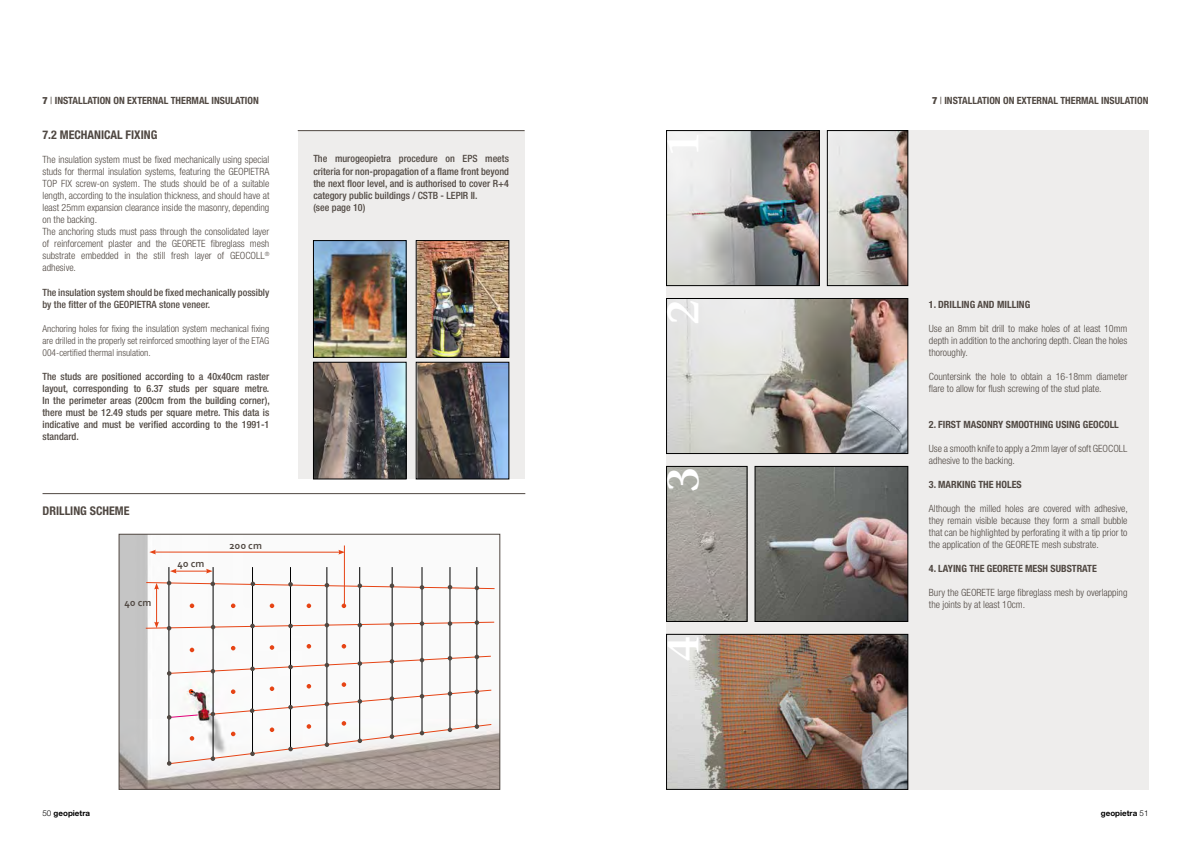
<style>
.page{position:relative;width:1191px;height:842px;background:#fff}
.page>*{position:absolute;margin:0;border:0;box-sizing:border-box;transform-origin:0 0}
.t1{font:600 43.7px "Stone Serif Std";color:#fff}
.t2{font:700 condensed 12px "Helvetica Neue LT Std";color:#504842}
.t3{font:700 10.5px "Corbel";letter-spacing:.01em;color:#504842}
.t4{font:300 condensed 10px/12px "Helvetica Neue LT Std";color:#504842}
.t5{font:500 condensed 10px/12px "Helvetica Neue LT Std";color:#504842}
.t6{font:700 condensed 10px "Helvetica Neue LT Std";color:#504842}
.t7{font:300 condensed 9.5px/12px "Helvetica Neue LT Std";color:#504842;text-align:justify}
.t8{font:700 8px "Helvetica Neue LT Std";color:#000}
.s1{font-weight:900}
.s2{font-weight:400}
.s3{font-size:10px}
.s4{font-weight:300}
</style>
<div class="page">
<div style="left:666px;top:130px;width:482px;height:659px;background:#eeedec"></div>
<div style="left:298px;top:130px;width:226px;height:349px;background:#eeedec"></div>
<img style="left:668px;top:636px;width:238px;height:151px">
<div style="left:666px;top:634px;width:242px;height:155px;border:1px solid #000"></div>
<img style="left:829px;top:132px;width:77px;height:152px">
<div style="left:827px;top:130px;width:81px;height:156px;border:1px solid #000"></div>
<img style="left:668px;top:468px;width:77px;height:152px">
<div style="left:666px;top:466px;width:81px;height:156px;border:1px solid #000"></div>
<img style="left:668px;top:132px;width:149px;height:152px">
<div style="left:666px;top:130px;width:153px;height:156px;border:1px solid #000"></div>
<img style="left:315px;top:242px;width:89px;height:113px">
<div style="left:313px;top:240px;width:93px;height:117px;border:1px solid #000"></div>
<img style="left:315px;top:364px;width:89px;height:113px">
<div style="left:313px;top:362px;width:93px;height:117px;border:1px solid #000"></div>
<img style="left:418px;top:242px;width:89px;height:113px">
<div style="left:416px;top:240px;width:93px;height:117px;border:1px solid #000"></div>
<img style="left:418px;top:364px;width:89px;height:113px">
<div style="left:416px;top:362px;width:93px;height:117px;border:1px solid #000"></div>
<img style="left:757px;top:468px;width:149px;height:152px">
<div style="left:755px;top:466px;width:153px;height:156px;border:1px solid #000"></div>
<img style="left:668px;top:300px;width:238px;height:152px">
<div style="left:666px;top:298px;width:242px;height:156px;border:1px solid #000"></div>
<hr style="left:43px;top:493px;width:482px;height:1px;background:#504842">
<hr style="left:298px;top:130px;width:226px;height:1px;background:#504842">
<img style="left:121px;top:536px;width:377px;height:251px">
<div style="left:119px;top:534px;width:381px;height:255px;border:1px solid #504842"></div>
<hr style="left:169px;top:567px;width:1px;height:196px;background:#000">
<hr style="left:252px;top:567px;width:1px;height:188px;background:#000">
<hr style="left:327px;top:567px;width:1px;height:179px;background:#000">
<hr style="left:392px;top:567px;width:1px;height:170px;background:#000">
<hr style="left:450px;top:567px;width:1px;height:163px;background:#000">
<hr style="left:213px;top:567px;width:1px;height:192px;background:#000">
<hr style="left:290px;top:567px;width:1px;height:183px;background:#000">
<hr style="left:359px;top:567px;width:1px;height:174px;background:#000">
<hr style="left:422px;top:567px;width:1px;height:167px;background:#000">
<hr style="left:476px;top:567px;width:1px;height:161px;background:#000">
<hr style="left:175px;top:571px;width:33px;height:1px;background:#e64415">
<svg style="left:170px;top:569px;width:7px;height:4px"></svg>
<svg style="left:206px;top:569px;width:7px;height:4px"></svg>
<hr style="left:154px;top:552px;width:186px;height:1px;background:#e64415">
<svg style="left:149px;top:550px;width:7px;height:4px"></svg>
<svg style="left:338px;top:550px;width:6px;height:4px"></svg>
<hr style="left:156px;top:588px;width:1px;height:35px;background:#e64415">
<svg style="left:145px;top:620px;width:349px;height:10px"></svg>
<svg style="left:146px;top:581px;width:349px;height:9px"></svg>
<svg style="left:190px;top:603px;width:4px;height:5px"></svg>
<svg style="left:231px;top:603px;width:4px;height:5px"></svg>
<svg style="left:270px;top:603px;width:4px;height:5px"></svg>
<svg style="left:306px;top:603px;width:5px;height:5px"></svg>
<svg style="left:342px;top:603px;width:4px;height:5px"></svg>
<svg style="left:167px;top:644px;width:324px;height:32px"></svg>
<hr style="left:344px;top:545px;width:1px;height:61px;background:#e64415">
<svg style="left:167px;top:682px;width:325px;height:84px"></svg>
<p class="t6" style="left:43px;top:94px;width:218px"><span class="s1">7</span> <span class="s2">|</span> INSTALLATION ON EXTERNAL THERMAL INSULATION</p>
<p class="t6" style="left:932px;top:94px;width:218px"><span class="s1">7</span> <span class="s2">|</span> INSTALLATION ON EXTERNAL THERMAL INSULATION</p>
<p class="t2" style="left:43px;top:128px;width:116px">7.2 MECHANICAL FIXING</p>
<p class="t4" style="left:43px;top:154px;width:228px">The insulation system must be fixed mechanically using special studs for thermal insulation systems, featuring the GEOPIETRA TOP FIX screw-on system. The studs should be of a suitable length, according to the insulation thickness, and should have at least 25mm expansion clearance inside the masonry, depending on the backing.<br>The anchoring studs must pass through the consolidated layer of reinforcement plaster and the GEORETE fibreglass mesh substrate embedded in the still fresh layer of GEOCOLL<sup>® </sup>adhesive.</p>
<p class="t5" style="left:43px;top:286px;width:228px">The insulation system should be fixed mechanically possibly by the fitter of the GEOPIETRA stone veneer.</p>
<p class="t7" style="left:43px;top:322px;width:228px">Anchoring holes for fixing the <span class="s3">insulation system</span> mechanical fixing are drilled in the properly set reinforced smoothing layer of the ETAG 004-certified thermal insulation.</p>
<p class="t5" style="left:43px;top:370px;width:229px;text-align:justify">The studs are positioned according to a 40x40cm raster layout, corresponding to 6.37 studs per square metre.<br>In the perimeter areas (200cm from the building corner), there must be 12.49 studs per square metre. This data is indicative and must be verified according to the 1991-1 standard.</p>
<p class="t2" style="left:43px;top:504px;width:89px">DRILLING SCHEME</p>
<p class="t3" style="left:125px;top:596px;width:28px">40 cm</p>
<p class="t3" style="left:177px;top:557px;width:28px">40 cm</p>
<p class="t3" style="left:229px;top:539px;width:34px">200 cm</p>
<p class="t5" style="left:313px;top:153px;width:197px">The murogeopietra procedure on EPS meets criteria for non-propagation of a flame front beyond the next floor level, and is authorised to cover R+4 category public buildings / CSTB - LEPIR II.<br>(see page 10)</p>
<h1 class="t1" style="left:657px;top:325px;width:27px;rotate:-90deg">2</h1>
<h1 class="t1" style="left:657px;top:493px;width:27px;rotate:-90deg">3</h1>
<h1 class="t1" style="left:657px;top:661px;width:27px;rotate:-90deg">4</h1>
<p class="t6" style="left:929px;top:298px;width:103px">1. DRILLING AND MILLING</p>
<p class="t4" style="left:929px;top:322px;width:200px;text-align:justify">Use an 8mm bit drill to make holes of at least 10mm depth in addition to the anchoring depth. Clean the holes thoroughly.</p>
<p class="t4" style="left:929px;top:370px;width:200px">Countersink the hole to obtain a 16-18mm diameter flare to allow for flush screwing of the stud plate.</p>
<p class="t6" style="left:929px;top:418px;width:191px">2. FIRST MASONRY SMOOTHING USING GEOCOLL</p>
<p class="t4" style="left:929px;top:442px;width:200px">Use a smooth knife to apply a 2mm layer of soft GEOCOLL adhesive to the backing.</p>
<p class="t6" style="left:929px;top:478px;width:94px">3. MARKING THE HOLES</p>
<p class="t4" style="left:929px;top:502px;width:200px;text-align:justify">Although the milled holes are covered with adhesive, they remain visible because they form a small bubble that can be highlighted by perforating it with a tip prior to the application of the GEORETE mesh substrate.</p>
<p class="t6" style="left:929px;top:562px;width:169px">4. LAYING THE GEORETE MESH SUBSTRATE</p>
<p class="t4" style="left:929px;top:586px;width:200px">Bury the GEORETE large fibreglass mesh by overlapping the joints by at least 10cm.</p>
<p class="t8" style="left:43px;top:808px;width:49px"><span class="s4">50</span> geopietra</p>
<p class="t8" style="left:1100px;top:808px;width:49px">geopietra <span class="s4">51</span></p>
</div>
